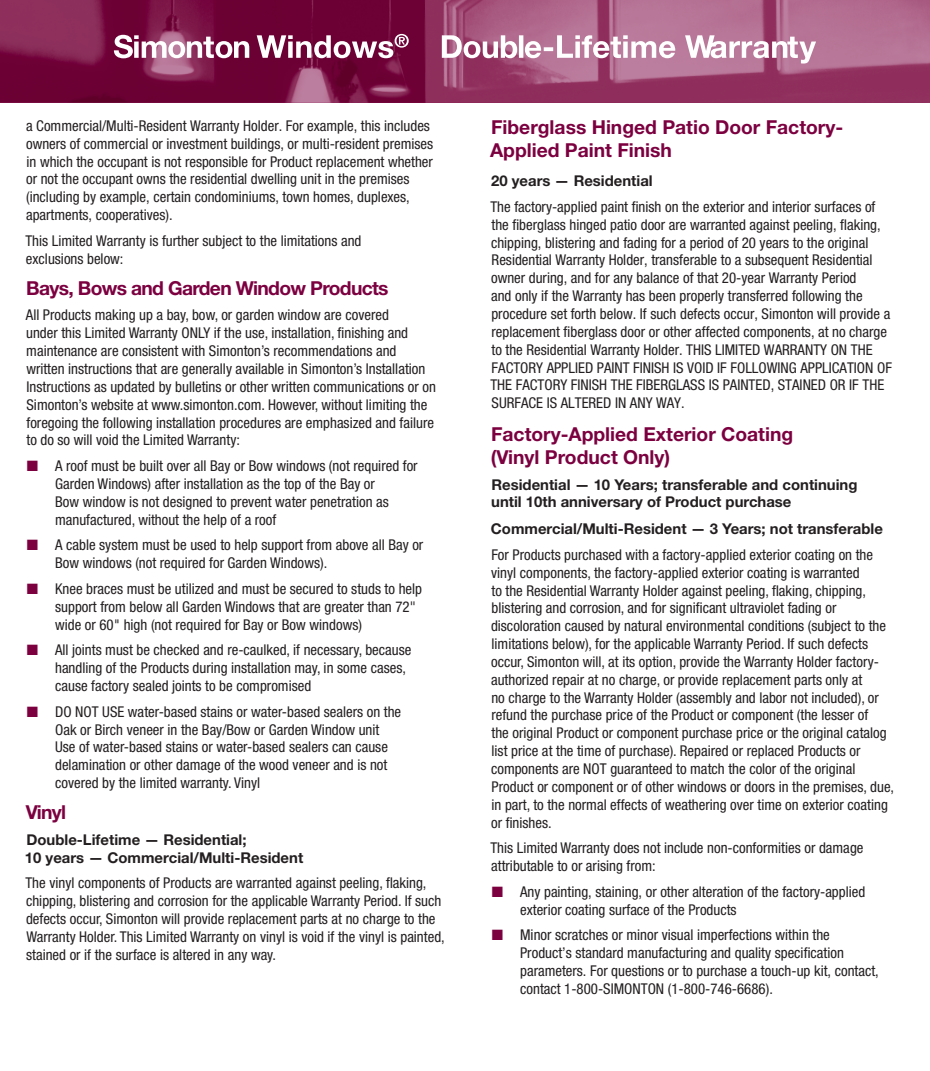
<style>
.page{position:relative;width:930px;height:1071px;background:#fff}
.page>*{position:absolute;margin:0;border:0;box-sizing:border-box;transform-origin:0 0}
.t1{font:700 19.25px/23.1px "Helvetica Neue";color:#7c0040}
.t2{font:700 19.25px "Helvetica Neue";letter-spacing:-.035em;color:#7c0040}
.t3{font:condensed 14.88px/17.8px "Helvetica Neue";color:#231f20}
.t4{font:700 14.88px/17.8px "Helvetica Neue";color:#231f20}
.s1{color:#7c0040}
.s2{font-stretch:normal}
</style>
<div class="page">
<svg style="left:0;top:0;width:929px;height:102px;background:#8f3460"></svg>
<svg style="left:114px;top:34px;width:701px;height:30px"></svg>
<p class="t3" style="left:26px;top:117px;width:408px">a Commercial/Multi-Resident Warranty Holder. For example, this includes owners of commercial or investment buildings, or multi-resident premises in which the occupant is not responsible for Product replacement whether or not the occupant owns the residential dwelling unit in the premises (including by example, certain condominiums, town homes, duplexes, apartments, cooperatives).</p>
<p class="t3" style="left:25px;top:232px;width:337px">This Limited Warranty is further subject to the limitations and exclusions below:</p>
<p class="t2" style="left:26px;top:276px;width:364px">Bays, Bows and Garden Window Products</p>
<p class="t3" style="left:26px;top:306px;width:411px">All Products making up a bay, bow, or garden window are covered<br>under this Limited Warranty ONLY if the use, installation, finishing and maintenance are consistent with Simonton’s recommendations and written instructions that are generally available in Simonton’s Installation Instructions as updated by bulletins or other written communications or on Simonton’s website at www.simonton.com. However, without limiting the foregoing the following installation procedures are emphasized and failure to do so will void the Limited Warranty:</p>
<p class="t3" style="left:55px;top:457px;width:364px;text-indent:-28px"><span class="s1">■</span> A roof must be built over all Bay or Bow windows (not required for Garden Windows) after installation as the top of the Bay or<br>Bow window is not designed to prevent water penetration as manufactured, without the help of a roof</p>
<p class="t3" style="left:55px;top:536px;width:369px;text-indent:-28px"><span class="s1">■</span> A cable system must be used to help support from above all Bay or<br>Bow windows (not required for Garden Windows).</p>
<p class="t3" style="left:55px;top:580px;width:368px;text-indent:-28px"><span class="s1">■</span> Knee braces must be utilized and must be secured to studs to help support from below all Garden Windows that are greater than 72" wide or 60<span class="s2">"</span> high (not required for Bay or Bow windows)</p>
<p class="t3" style="left:55px;top:641px;width:357px;text-indent:-28px"><span class="s1">■</span> All joints must be checked and re-caulked, if necessary, because handling of the Products during installation may, in some cases, cause factory sealed joints to be compromised</p>
<p class="t3" style="left:55px;top:702px;width:347px;text-indent:-28px"><span class="s1">■</span> DO NOT USE water-based stains or water-based sealers on the Oak or Birch veneer in the Bay/Bow or Garden Window unit Use of water-based stains or water-based sealers can cause delamination or other damage of the wood veneer and is not covered by the limited warranty. Vinyl</p>
<p class="t1" style="left:26px;top:800px;width:42px">Vinyl</p>
<p class="t4" style="left:25px;top:830px;width:280px">Double-Lifetime — Residential;<br>10 years — Commercial/Multi-Resident</p>
<p class="t3" style="left:25px;top:874px;width:421px">The vinyl components of Products are warranted against peeling, flaking, chipping, blistering and corrosion for the applicable Warranty Period. If such defects occur, Simonton will provide replacement parts at no charge to the Warranty Holder. This Limited Warranty on vinyl is void if the vinyl is painted, stained or if the surface is altered in any way.</p>
<p class="t1" style="left:490px;top:115px;width:354px">Fiberglass Hinged Patio Door Factory-<br>Applied Paint Finish</p>
<p class="t4" style="left:491px;top:172px;width:163px">20 years — Residential</p>
<p class="t3" style="left:490px;top:198px;width:403px">The factory-applied paint finish on the exterior and interior surfaces of the fiberglass hinged patio door are warranted against peeling, flaking, chipping, blistering and fading for a period of 20 years to the original Residential Warranty Holder, transferable to a subsequent Residential owner during, and for any balance of that 20-year Warranty Period<br>and only if the Warranty has been properly transferred following the procedure set forth below. If such defects occur, Simonton will provide a replacement fiberglass door or other affected components, at no charge to the Residential Warranty Holder. THIS LIMITED WARRANTY ON THE FACTORY APPLIED PAINT FINISH IS VOID IF FOLLOWING APPLICATION OF THE FACTORY FINISH THE FIBERGLASS IS PAINTED, STAINED OR IF THE SURFACE IS ALTERED IN ANY WAY.</p>
<p class="t1" style="left:490px;top:423px;width:304px">Factory-Applied Exterior Coating (Vinyl Product Only)</p>
<p class="t4" style="left:491px;top:475px;width:368px">Residential — 10 Years; transferable and continuing until 10th anniversary of Product purchase</p>
<p class="t4" style="left:491px;top:520px;width:393px">Commercial/Multi-Resident — 3 Years; not transferable</p>
<p class="t3" style="left:491px;top:546px;width:404px">For Products purchased with a factory-applied exterior coating on the vinyl components, the factory-applied exterior coating is warranted<br>to the Residential Warranty Holder against peeling, flaking, chipping, blistering and corrosion, and for significant ultraviolet fading or discoloration caused by natural environmental conditions (subject to the limitations below), for the applicable Warranty Period. If such defects occur, Simonton will, at its option, provide the Warranty Holder factory&shy;authorized repair at no charge, or provide replacement parts only at<br>no charge to the Warranty Holder (assembly and labor not included), or refund the purchase price of the Product or component (the lesser of<br>the original Product or component purchase price or the original catalog list price at the time of purchase). Repaired or replaced Products or components are NOT guaranteed to match the color of the original Product or component or of other windows or doors in the premises, due, in part, to the normal effects of weathering over time on exterior coating or finishes.</p>
<p class="t3" style="left:490px;top:839px;width:374px">This Limited Warranty does not include non-conformities or damage attributable to or arising from:</p>
<p class="t3" style="left:520px;top:883px;width:346px;text-indent:-28px"><span class="s1">■</span> Any painting, staining, or other alteration of the factory-applied exterior coating surface of the Products</p>
<p class="t3" style="left:520px;top:926px;width:360px;text-indent:-28px"><span class="s1">■</span> Minor scratches or minor visual imperfections within the Product’s standard manufacturing and quality specification parameters. For questions or to purchase a touch-up kit, contact, contact 1-800-SIMONTON (1-800-746-6686).</p>
</div>
